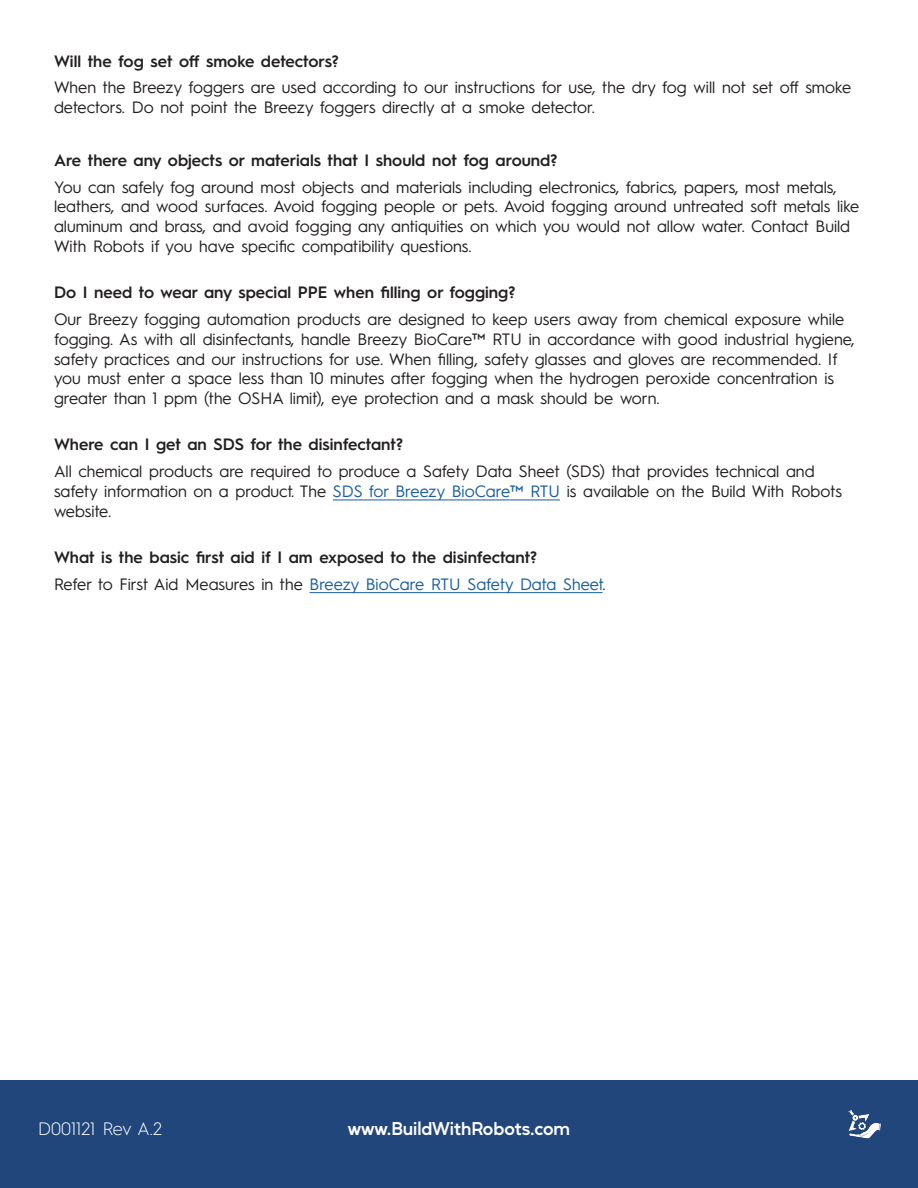
<style>
.page{position:relative;width:918px;height:1188px;background:#fff}
.page>*{position:absolute;margin:0;border:0;box-sizing:border-box;transform-origin:0 0}
.t1{font:600 18px "Mustica Pro";letter-spacing:-.005em;color:#fff}
.t2{font:300 18px "Hurme Geometric Sans 1";color:#fff}
.t3{font:16.5px/19.8px "Hurme Geometric Sans 1";color:#231f20}
.t4{font:600 16.5px "Hurme Geometric Sans 1";color:#231f20}
.t5{font:16.5px "Hurme Geometric Sans 1";color:#175d9e}
.s1{color:#175d9e}
.s2{color:#231f20}
</style>
<div class="page">
<hr style="left:333px;top:500px;width:227px;height:1px;background:#175d9e">
<hr style="left:310px;top:592px;width:293px;height:1px;background:#175d9e">
<div style="left:0;top:1080px;width:918px;height:108px;background:#21467c"></div>
<img style="left:848px;top:1110px;width:33px;height:29px">
<p class="t4" style="left:54px;top:49px;width:286px">Will the fog set off smoke detectors?</p>
<p class="t3" style="left:54px;top:76px;width:799px">When the Breezy foggers are used according to our instructions for use, the dry fog will not set off smoke detectors. Do not point the Breezy foggers directly at a smoke detector.</p>
<p class="t4" style="left:54px;top:149px;width:505px">Are there any objects or materials that I should not fog around?</p>
<p class="t3" style="left:54px;top:176px;width:807px">You can safely fog around most objects and materials including electronics, fabrics, papers, most metals, leathers, and wood surfaces. Avoid fogging people or pets. Avoid fogging around untreated soft metals like aluminum and brass, and avoid fogging any antiquities on which you would not allow water. Contact Build With Robots if you have specific compatibility questions.</p>
<p class="t4" style="left:54px;top:281px;width:463px">Do I need to wear any special PPE when filling or fogging?</p>
<p class="t3" style="left:54px;top:308px;width:802px">Our Breezy fogging automation products are designed to keep users away from chemical exposure while fogging. As with all disinfectants, handle Breezy BioCare™ RTU in accordance with good industrial hygiene, safety practices and our instructions for use. When filling, safety glasses and gloves are recommended. If you must enter a space less than 10 minutes after fogging when the hydrogen peroxide concentration is greater than 1 ppm (the OSHA limit), eye protection and a mask should be worn.</p>
<p class="t4" style="left:54px;top:433px;width:350px">Where can I get an SDS for the disinfectant?</p>
<p class="t3" style="left:54px;top:460px;width:790px">All chemical products are required to produce a Safety Data Sheet (SDS) that provides technical and safety information on a product. The <span class="s1">SDS for Breezy BioCare™ RTU</span> is available on the Build With Robots website.</p>
<p class="t4" style="left:54px;top:546px;width:485px">What is the basic first aid if I am exposed to the disinfectant?</p>
<p class="t5" style="left:54px;top:572px;width:553px"><span class="s2">Refer to First Aid Measures in the</span> Breezy BioCare RTU Safety Data Sheet<span class="s2">.</span></p>
<p class="t2" style="left:38px;top:1116px;width:125px">D001121 Rev A.2</p>
<p class="t1" style="left:348px;top:1114px;width:224px">www.BuildWithRobots.com</p>
</div>
